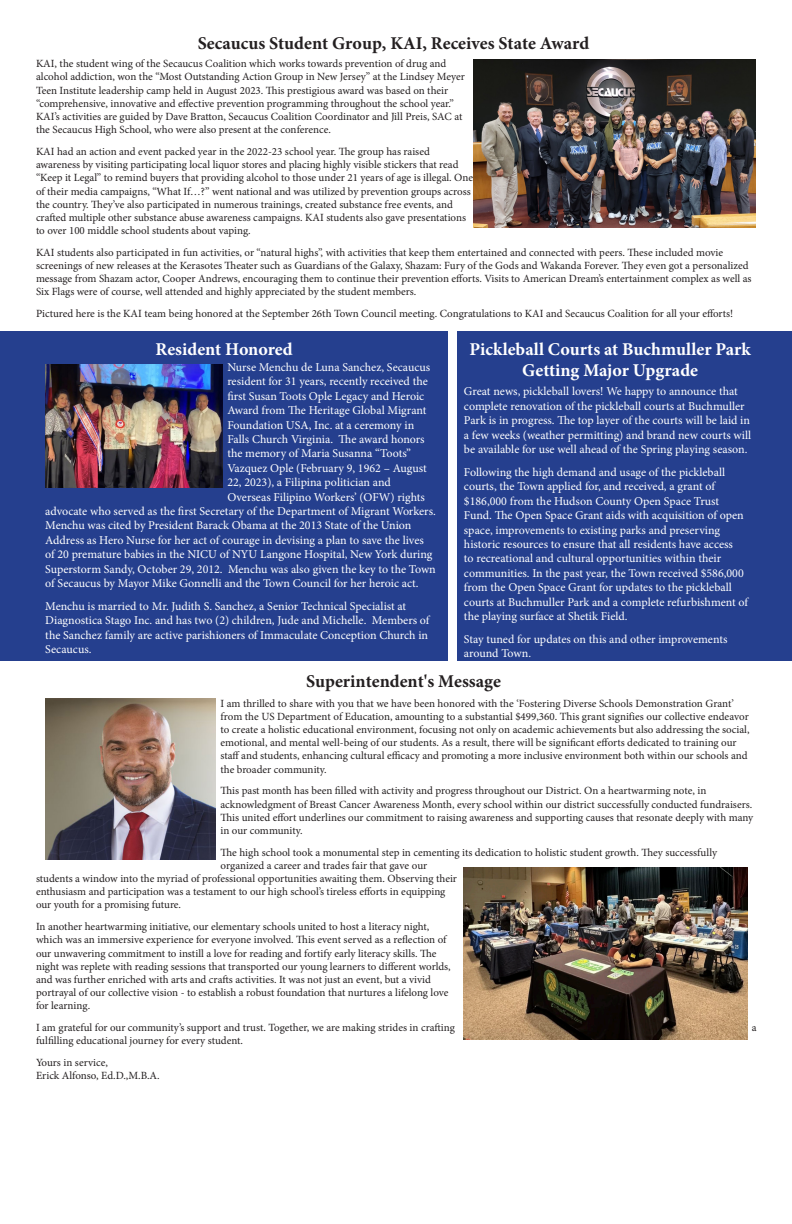
<style>
.page{position:relative;width:792px;height:1224px;background:#fff}
.page>*{position:absolute;margin:0;border:0;box-sizing:border-box;transform-origin:0 0}
.t1{font:700 18px "Minion Pro";color:#231f20}
.t2{font:700 18px/21.6px "Minion Pro";color:#fff;text-align:center}
.t3{font:12px/14.4px "Minion Pro";color:#fff}
.t4{font:11px/13.2px "Minion Pro";color:#231f20}
</style>
<div class="page">
<img style="left:474px;top:59px;width:282px;height:168px">
<div style="left:0;top:331px;width:448px;height:329px;background:#253f8e"></div>
<img style="left:46px;top:364px;width:177px;height:123px">
<div style="left:457px;top:331px;width:335px;height:329px;background:#253f8e"></div>
<img style="left:464px;top:868px;width:283px;height:171px">
<img style="left:45px;top:699px;width:171px;height:161px">
<p class="t1" style="left:198px;top:31px;width:393px">Secaucus Student Group, KAI, Receives State Award</p>
<p class="t4" style="left:36px;top:57px;width:430px">KAI, the student wing of the Secaucus Coalition which works towards prevention of drug and alcohol addiction, won the “Most Outstanding Action Group in New Jersey” at the Lindsey Meyer Teen Institute leadership camp held in August 2023. This prestigious award was based on their “comprehensive, innovative and effective prevention programming throughout the school year.” KAI’s activities are guided by Dave Bratton, Secaucus Coalition Coordinator and Jill Preis, SAC at the Secaucus High School, who were also present at the conference.</p>
<p class="t4" style="left:36px;top:145px;width:439px">KAI had an action and event packed year in the 2022-23 school year. The group has raised awareness by visiting participating local liquor stores and placing highly visible stickers that read “Keep it Legal” to remind buyers that providing alcohol to those under 21 years of age is illegal. One of their media campaigns, “What If…?” went national and was utilized by prevention groups across the country. They’ve also participated in numerous trainings, created substance free events, and crafted multiple other substance abuse awareness campaigns. KAI students also gave presentations to over 100 middle school students about vaping.</p>
<p class="t4" style="left:36px;top:246px;width:717px">KAI students also participated in fun activities, or “natural highs”, with activities that keep them entertained and connected with peers. These included movie screenings of new releases at the Kerasotes Theater such as Guardians of the Galaxy, Shazam: Fury of the Gods and Wakanda Forever. They even got a personalized message from Shazam actor, Cooper Andrews, encouraging them to continue their prevention efforts. Visits to American Dream’s entertainment complex as well as Six Flags were of course, well attended and highly appreciated by the student members.</p>
<p class="t4" style="left:36px;top:307px;width:699px">Pictured here is the KAI team being honored at the September 26th Town Council meeting. Congratulations to KAI and Secaucus Coalition for all your efforts!</p>
<p class="t2" style="left:156px;top:338px;width:139px">Resident Honored</p>
<p class="t3" style="left:227px;top:360px;width:204px">Nurse Menchu de Luna Sanchez, Secaucus</p>
<p class="t3" style="left:227px;top:374px;width:202px">resident for 31 years, recently received the</p>
<p class="t3" style="left:227px;top:389px;width:198px">first Susan Toots Ople Legacy and Heroic</p>
<p class="t3" style="left:227px;top:403px;width:201px">Award from The Heritage Global Migrant</p>
<p class="t3" style="left:227px;top:418px;width:188px">Foundation USA, Inc. at a ceremony in</p>
<p class="t3" style="left:227px;top:432px;width:199px">Falls Church Virginia. The award honors</p>
<p class="t3" style="left:227px;top:446px;width:185px">the memory of Maria Susanna “Toots”</p>
<p class="t3" style="left:227px;top:461px;width:201px">Vazquez Ople (February 9, 1962 – August</p>
<p class="t3" style="left:227px;top:475px;width:165px">22, 2023), a Filipina politician and</p>
<p class="t3" style="left:227px;top:490px;width:199px">Overseas Filipino Workers’ (OFW) rights</p>
<p class="t3" style="left:45px;top:504px;width:392px">advocate who served as the first Secretary of the Department of Migrant Workers.</p>
<p class="t3" style="left:45px;top:518px;width:368px">Menchu was cited by President Barack Obama at the 2013 State of the Union</p>
<p class="t3" style="left:45px;top:533px;width:380px">Address as Hero Nurse for her act of courage in devising a plan to save the lives</p>
<p class="t3" style="left:45px;top:547px;width:389px">of 20 premature babies in the NICU of NYU Langone Hospital, New York during</p>
<p class="t3" style="left:45px;top:562px;width:392px">Superstorm Sandy, October 29, 2012. Menchu was also given the key to the Town</p>
<p class="t3" style="left:45px;top:576px;width:375px">of Secaucus by Mayor Mike Gonnelli and the Town Council for her heroic act.</p>
<p class="t3" style="left:45px;top:599px;width:386px">Menchu is married to Mr. Judith S. Sanchez, a Senior Technical Specialist at Diagnostica Stago Inc. and has two (2) children, Jude and Michelle. Members of the Sanchez family are active parishioners of Immaculate Conception Church in Secaucus.</p>
<p class="t2" style="left:470px;top:338px;width:283px">Pickleball Courts at Buchmuller Park<br>Getting Major Upgrade</p>
<p class="t3" style="left:464px;top:384px;width:289px">Great news, pickleball lovers! We happy to announce that complete renovation of the pickleball courts at Buchmuller Park is in progress. The top layer of the courts will be laid in a few weeks (weather permitting) and brand new courts will be available for use well ahead of the Spring playing season.</p>
<p class="t3" style="left:464px;top:465px;width:286px">Following the high demand and usage of the pickleball courts, the Town applied for, and received, a grant of $186,000 from the Hudson County Open Space Trust Fund. The Open Space Grant aids with acquisition of open space, improvements to existing parks and preserving historic resources to ensure that all residents have access<br>to recreational and cultural opportunities within their communities. In the past year, the Town received $586,000 from the Open Space Grant for updates to the pickleball courts at Buchmuller Park and a complete refurbishment of the playing surface at Shetik Field.</p>
<p class="t3" style="left:464px;top:632px;width:265px">Stay tuned for updates on this and other improvements around Town.</p>
<p class="t1" style="left:306px;top:668px;width:196px">Superintendent's Message</p>
<p class="t4" style="left:220px;top:697px;width:531px">I am thrilled to share with you that we have been honored with the ‘Fostering Diverse Schools Demonstration Grant’ from the US Department of Education, amounting to a substantial $499,360. This grant signifies our collective endeavor to create a holistic educational environment, focusing not only on academic achievements but also addressing the social, emotional, and mental well-being of our students. As a result, there will be significant efforts dedicated to training our staff and students, enhancing cultural efficacy and promoting a more inclusive environment both within our schools and the broader community.</p>
<p class="t4" style="left:220px;top:784px;width:534px">This past month has been filled with activity and progress throughout our District. On a heartwarming note, in acknowledgment of Breast Cancer Awareness Month, every school within our district successfully conducted fundraisers.<br>This united effort underlines our commitment to raising awareness and supporting causes that resonate deeply with many in our community.</p>
<p class="t4" style="left:220px;top:846px;width:498px">The high school took a monumental step in cementing its dedication to holistic student growth. They successfully</p>
<p class="t4" style="left:36px;top:859px;width:423px;text-indent:184px">organized a career and trades fair that gave our students a window into the myriad of professional opportunities awaiting them. Observing their enthusiasm and participation was a testament to our high school’s tireless efforts in equipping our youth for a promising future.</p>
<p class="t4" style="left:36px;top:920px;width:416px">In another heartwarming initiative, our elementary schools united to host a literacy night, which was an immersive experience for everyone involved. This event served as a reflection of our unwavering commitment to instill a love for reading and fortify early literacy skills. The night was replete with reading sessions that transported our young learners to different worlds, and was further enriched with arts and crafts activities. It was not just an event, but a vivid portrayal of our collective vision - to establish a robust foundation that nurtures a lifelong love for learning.</p>
<p class="t4" style="left:36px;top:1021px;width:420px">I am grateful for our community’s support and trust. Together, we are making strides in crafting fulfilling educational journey for every student.</p>
<p class="t4" style="left:36px;top:1056px;width:125px">Yours in service,<br>Erick Alfonso, Ed.D.,M.B.A.</p>
<p class="t4" style="left:752px;top:1021px;width:6px">a</p>
</div>
